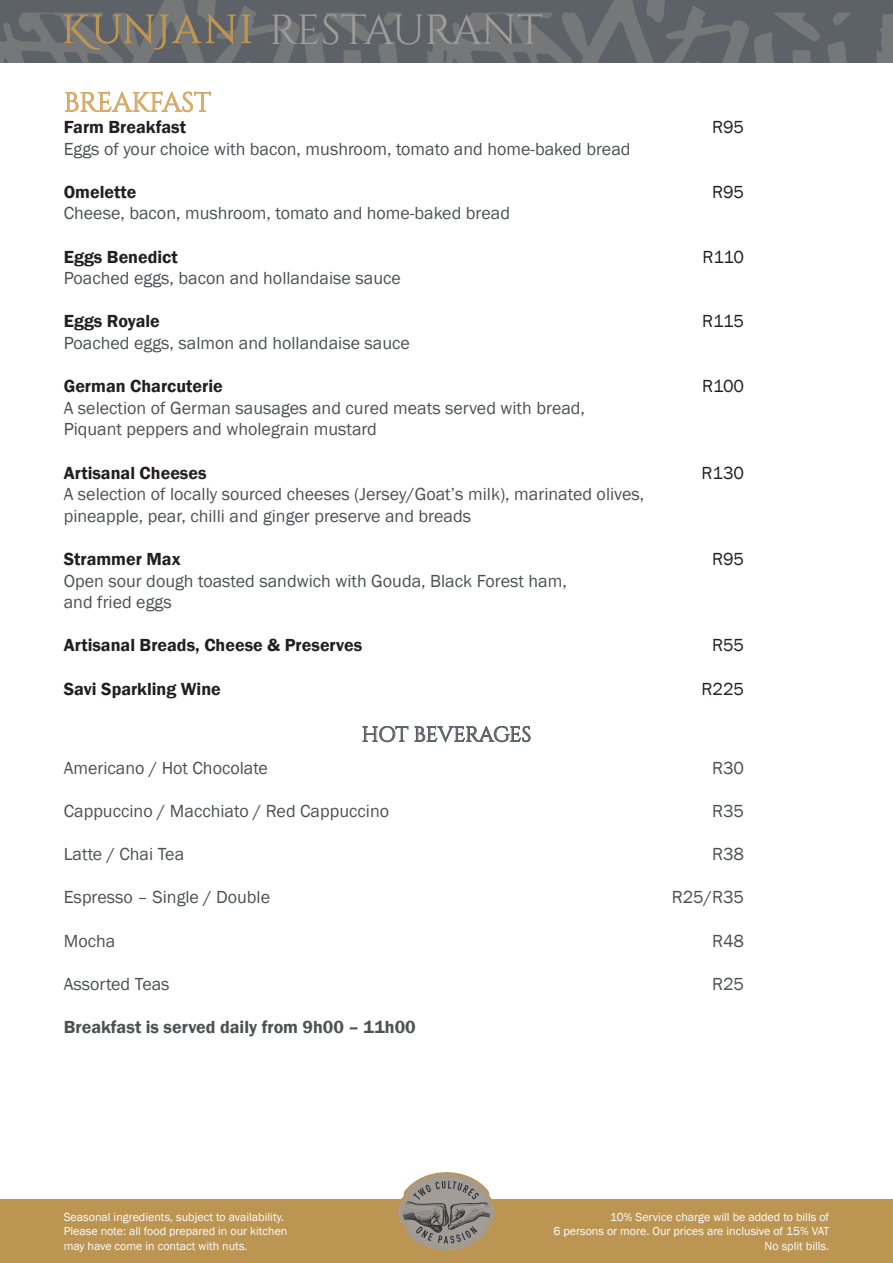
<style>
.page{position:relative;width:893px;height:1263px;background:#fff}
.page>*{position:absolute;margin:0;border:0;box-sizing:border-box;transform-origin:0 0}
.t1{font:42px "Cinzel";letter-spacing:-.015em;color:#a19c98}
.t2{font:27px "Cinzel";color:#d4aa67}
.Heading_3{font:21px "Cinzel";letter-spacing:-.015em;color:#5e6267}
.t3{font:18px/21.6px "Franklin Gothic";color:#4e5052}
.t4{font:600 18px "Franklin Gothic";color:#231f20}
.t5{font:600 18px "Franklin Gothic";color:#4e5052}
.t6{font:18px "Franklin Gothic";color:#231f20}
.t7{font:12px/14.4px "Franklin Gothic";color:#fff}
</style>
<div class="page">
<svg style="left:0;top:0;width:893px;height:63px;background:#64696c"></svg>
<svg style="left:64px;top:14px;width:187px;height:36px;background:#7a7569"></svg>
<div style="left:0;top:1199px;width:893px;height:64px;background:#bc9553"></div>
<svg style="left:398px;top:1172px;width:97px;height:79px"></svg>
<svg style="left:65px;top:91px;width:146px;height:22px"></svg>
<svg style="left:362px;top:725px;width:169px;height:18px"></svg>
<h1 class="t1" style="left:269px;top:5px;width:275px">RESTAURANT</h1>
<p class="t2" style="left:64px;top:87px;width:149px">BREAKFAST</p>
<p class="t4" style="left:64px;top:116px;width:124px">Farm Breakfast</p>
<p class="t6" style="left:712px;top:116px;width:34px">R95</p>
<p class="t3" style="left:64px;top:138px;width:568px">Eggs of your choice with bacon, mushroom, tomato and home-baked bread</p>
<p class="t4" style="left:64px;top:181px;width:74px">Omelette</p>
<p class="t6" style="left:712px;top:181px;width:34px">R95</p>
<p class="t3" style="left:64px;top:203px;width:448px">Cheese, bacon, mushroom, tomato and home-baked bread</p>
<p class="t4" style="left:64px;top:245px;width:116px">Eggs Benedict</p>
<p class="t6" style="left:702px;top:245px;width:43px">R110</p>
<p class="t3" style="left:64px;top:268px;width:339px">Poached eggs, bacon and hollandaise sauce</p>
<p class="t4" style="left:64px;top:310px;width:98px">Eggs Royale</p>
<p class="t6" style="left:702px;top:310px;width:44px">R115</p>
<p class="t3" style="left:64px;top:333px;width:348px">Poached eggs, salmon and hollandaise sauce</p>
<p class="t4" style="left:64px;top:375px;width:160px">German Charcuterie</p>
<p class="t6" style="left:702px;top:375px;width:44px">R100</p>
<p class="t3" style="left:64px;top:397px;width:523px">A selection of German sausages and cured meats served with bread,<br>Piquant peppers and wholegrain mustard</p>
<p class="t4" style="left:64px;top:461px;width:144px">Artisanal Cheeses</p>
<p class="t6" style="left:702px;top:461px;width:44px">R130</p>
<p class="t3" style="left:64px;top:484px;width:582px">A selection of locally sourced cheeses (Jersey/Goat’s milk), marinated olives, pineapple, pear, chilli and ginger preserve and breads</p>
<p class="t4" style="left:64px;top:548px;width:118px">Strammer Max</p>
<p class="t6" style="left:712px;top:548px;width:34px">R95</p>
<p class="t3" style="left:64px;top:570px;width:505px">Open sour dough toasted sandwich with Gouda, Black Forest ham, and fried eggs</p>
<p class="t4" style="left:64px;top:634px;width:300px">Artisanal Breads, Cheese &amp; Preserves</p>
<p class="t6" style="left:712px;top:634px;width:34px">R55</p>
<p class="t4" style="left:64px;top:677px;width:159px">Savi Sparkling Wine</p>
<p class="t6" style="left:701px;top:677px;width:44px">R225</p>
<p class="Heading_3" style="left:362px;top:722px;width:171px">HOT BEVERAGES</p>
<p class="t3" style="left:64px;top:757px;width:206px">Americano / Hot Chocolate</p>
<p class="t3" style="left:712px;top:757px;width:34px">R30</p>
<p class="t3" style="left:64px;top:800px;width:327px">Cappuccino / Macchiato / Red Cappuccino</p>
<p class="t3" style="left:712px;top:800px;width:34px">R35</p>
<p class="t3" style="left:64px;top:844px;width:122px">Latte / Chai Tea</p>
<p class="t3" style="left:712px;top:844px;width:34px">R38</p>
<p class="t3" style="left:64px;top:887px;width:208px">Espresso – Single / Double</p>
<p class="t3" style="left:672px;top:887px;width:74px">R25/R35</p>
<p class="t3" style="left:64px;top:930px;width:53px">Mocha</p>
<p class="t3" style="left:712px;top:930px;width:34px">R48</p>
<p class="t3" style="left:64px;top:973px;width:107px">Assorted Teas</p>
<p class="t3" style="left:712px;top:973px;width:34px">R25</p>
<p class="t5" style="left:64px;top:1016px;width:354px">Breakfast is served daily from 9h00 – 11h00</p>
<p class="t7" style="left:64px;top:1210px;width:225px">Seasonal ingredients, subject to availability.<br>Please note: all food prepared in our kitchen may have come in contact with nuts.</p>
<p class="t7" style="left:553px;top:1210px;width:277px;text-align:right">10% Service charge will be added to bills of<br>6 persons or more. Our prices are inclusive of 15% VAT<br>No split bills.</p>
</div>
